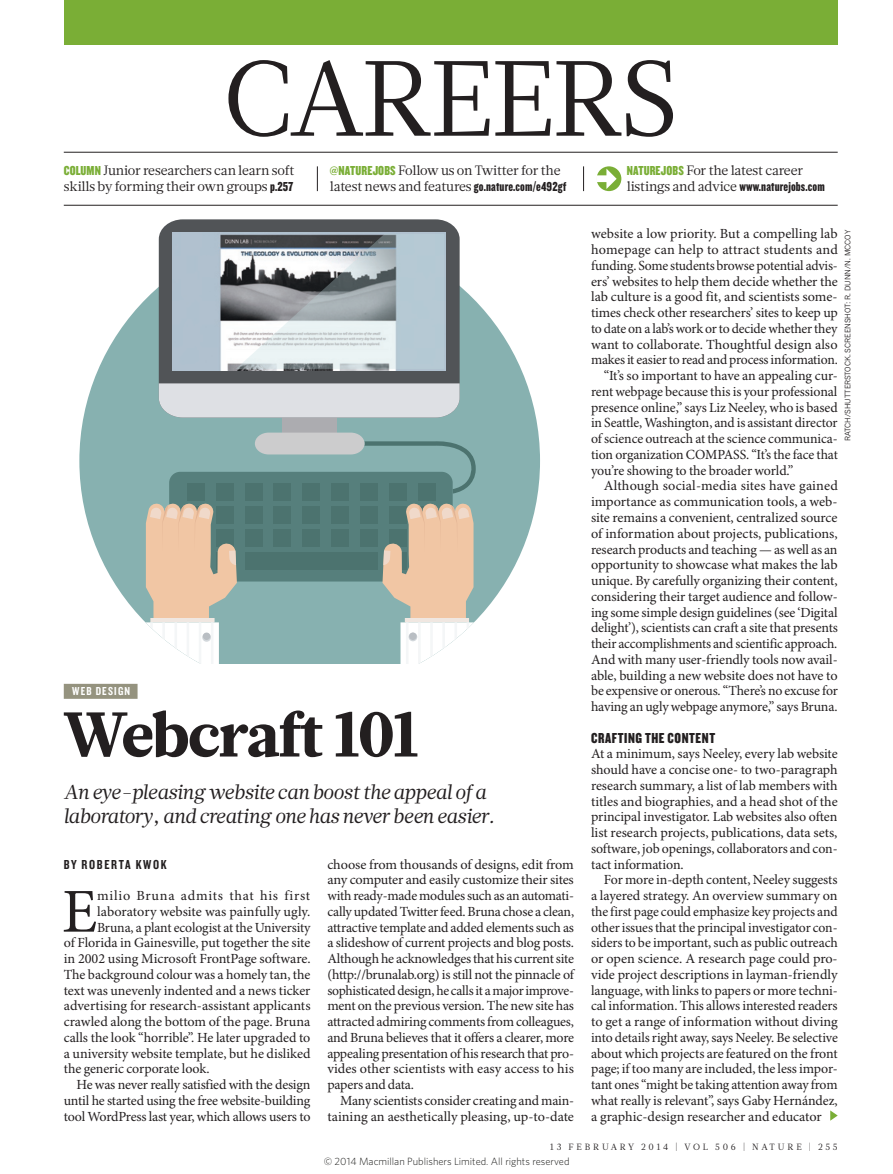
<style>
.page{position:relative;width:893px;height:1174px;background:#fff}
.page>*{position:absolute;margin:0;border:0;box-sizing:border-box;transform-origin:0 0}
.SECTION_HEADING{font:106.5px "Glosa Math";letter-spacing:-.025em;color:#231f20}
.HEAD_42{font:900 63px "Glosa Math";letter-spacing:-.02em;color:#231f20}
.BODY_DROP_CAP{font:62.4px "Minion Pro";color:#231f20}
.INTRO{font:italic 20.25px/23.7px "Glosa Math";color:#231f20}
.CROSSHEAD{font:15px "Knockout 69 Full Liteweight";letter-spacing:.04em;color:#231f20}
.BODY_INDENT{font:13.95px/15.8px "Minion Pro";letter-spacing:-.01em;color:#231f20;text-align:justify}
.BODY_DROP_CAP-2{font:13.95px "Minion Pro";letter-spacing:-.005em;color:#231f20}
.BODY_1ST_PARA{font:13.95px/15.8px "Minion Pro";letter-spacing:-.01em;color:#231f20;text-align:justify}
.BODY_DROP_CAP-3{font:13.95px "Minion Pro";letter-spacing:.05em;color:#231f20}
.MINI_TOC_TEXT{font:13.5px/15.8px "Glosa Math";letter-spacing:-.01em;color:#231f20}
.AUTHOR_BYLINE{font:13.5px "Knockout 49 Liteweight";letter-spacing:.12em;color:#231f20}
.SUBJECT_STRAP{font:12px "Knockout 49 Liteweight";letter-spacing:.1em;color:#fff}
.t1{font:300 10.5px "Whitney";color:#1d1d1b}
.t2{font:9px "Glosa Math";letter-spacing:.3em;color:#231f20}
.PIC_CREDIT{font:7.5px "News Gothic MTOT";color:#231f20}
.s1{font-family:"Knockout 69 Full Liteweight";color:#7aae36}
.s2{font-family:"Knockout 69 Full Liteweight"}
</style>
<div class="page">
<div style="left:597px;top:166px;width:24px;height:25px;background:#7aae36;border-radius:50%"></div>
<div style="left:596px;top:175px;width:12px;height:7px;background:#fff"></div>
<svg style="left:606px;top:169px;width:11px;height:20px"></svg>
<svg style="left:830px;top:1110px;width:8px;height:10px"></svg>
<div style="left:64px;top:684px;width:74px;height:15px;background:#95937f"></div>
<svg style="left:79px;top:237px;width:461px;height:427px;fill:#87b1b0"></svg>
<div style="left:169px;top:472px;width:284px;height:109px;background:#567f7c;border-radius:11px"></div>
<div style="left:187px;top:483px;width:17px;height:17px;background:#4c736f"></div>
<div style="left:216px;top:483px;width:17px;height:17px;background:#4c736f"></div>
<div style="left:245px;top:483px;width:17px;height:17px;background:#4c736f"></div>
<div style="left:274px;top:483px;width:17px;height:17px;background:#4c736f"></div>
<div style="left:303px;top:483px;width:17px;height:17px;background:#4c736f"></div>
<div style="left:331px;top:483px;width:18px;height:17px;background:#4c736f"></div>
<div style="left:360px;top:483px;width:18px;height:17px;background:#4c736f"></div>
<div style="left:389px;top:483px;width:17px;height:17px;background:#4c736f"></div>
<div style="left:418px;top:483px;width:17px;height:17px;background:#4c736f"></div>
<div style="left:245px;top:506px;width:17px;height:18px;background:#4c736f"></div>
<div style="left:274px;top:506px;width:17px;height:18px;background:#4c736f"></div>
<div style="left:303px;top:506px;width:17px;height:18px;background:#4c736f"></div>
<div style="left:331px;top:506px;width:18px;height:18px;background:#4c736f"></div>
<div style="left:360px;top:506px;width:18px;height:18px;background:#4c736f"></div>
<div style="left:245px;top:529px;width:17px;height:18px;background:#4c736f"></div>
<div style="left:274px;top:529px;width:17px;height:18px;background:#4c736f"></div>
<div style="left:303px;top:529px;width:17px;height:18px;background:#4c736f"></div>
<div style="left:331px;top:529px;width:18px;height:18px;background:#4c736f"></div>
<div style="left:360px;top:529px;width:18px;height:18px;background:#4c736f"></div>
<div style="left:245px;top:552px;width:133px;height:18px;background:#4c736f"></div>
<svg style="left:146px;top:503px;width:91px;height:161px"></svg>
<svg style="left:382px;top:503px;width:92px;height:161px"></svg>
<div style="left:282px;top:411px;width:55px;height:27px;background:#acacb0"></div>
<svg style="left:255px;top:432px;width:221px;height:61px"></svg>
<svg style="left:159px;top:219px;width:300px;height:15px;background:#686c70"></svg>
<div style="left:409px;top:632px;width:8px;height:9px;background:#d3d8dc;border-radius:50%"></div>
<svg style="left:202px;top:633px;width:9px;height:9px"></svg>
<div style="left:409px;top:632px;width:8px;height:8px;background:#b9bec3;border-radius:50%"></div>
<div style="left:203px;top:632px;width:7px;height:8px;background:#b9bec3;border-radius:50%"></div>
<svg style="left:159px;top:234px;width:301px;height:183px;background:#a8b0b6"></svg>
<div style="left:64px;top:0;width:774px;height:45px;background:#7aae36"></div>
<hr style="left:64px;top:152px;width:774px;height:1px;background:#231f20">
<hr style="left:64px;top:205px;width:774px;height:1px;background:#231f20">
<svg style="left:317px;top:166px;width:1px;height:25px"></svg>
<svg style="left:583px;top:166px;width:1px;height:25px"></svg>
<p class="SECTION_HEADING" style="left:223px;top:29px;width:457px">CAREERS</p>
<p class="MINI_TOC_TEXT" style="left:64px;top:163px;width:232px"><span class="s1">COLUMN</span> Junior researchers can learn soft skills by forming their own groups <span class="s2">p.257</span></p>
<p class="MINI_TOC_TEXT" style="left:330px;top:163px;width:238px"><span class="s1">@NATUREJOBS</span> Follow us on Twitter for the latest news and features <span class="s2">go.nature.com/e492gf</span></p>
<p class="SUBJECT_STRAP" style="left:72px;top:683px;width:59px">WEB DESIGN</p>
<p class="HEAD_42" style="left:64px;top:693px;width:357px">Webcraft 101</p>
<p class="INTRO" style="left:64px;top:780px;width:433px">An eye-pleasing website can boost the appeal of a laboratory, and creating one has never been easier.</p>
<p class="AUTHOR_BYLINE" style="left:64px;top:855px;width:104px">BY ROBERTA KWOK</p>
<p class="BODY_DROP_CAP" style="left:62px;top:874px;width:37px">E</p>
<p class="BODY_DROP_CAP-3" style="left:97px;top:887px;width:215px">milio Bruna admits that his first</p>
<p class="BODY_DROP_CAP-2" style="left:97px;top:903px;width:215px">laboratory website was painfully ugly.</p>
<p class="BODY_DROP_CAP-2" style="left:97px;top:918px;width:215px">Bruna, a plant ecologist at the University</p>
<p class="BODY_DROP_CAP-2" style="left:64px;top:934px;width:248px">of Florida in Gainesville, put together the site</p>
<p class="BODY_DROP_CAP-2" style="left:64px;top:950px;width:248px">in 2002 using Microsoft FrontPage software.</p>
<p class="BODY_DROP_CAP-2" style="left:64px;top:966px;width:248px">The background colour was a homely tan, the</p>
<p class="BODY_DROP_CAP-2" style="left:64px;top:981px;width:248px">text was unevenly indented and a news ticker</p>
<p class="BODY_DROP_CAP-2" style="left:64px;top:997px;width:248px">advertising for research-assistant applicants</p>
<p class="BODY_DROP_CAP-2" style="left:64px;top:1013px;width:248px">crawled along the bottom of the page. Bruna</p>
<p class="BODY_DROP_CAP-2" style="left:64px;top:1029px;width:248px">calls the look “horrible”. He later upgraded to</p>
<p class="BODY_DROP_CAP-2" style="left:64px;top:1044px;width:248px">a university website template, but he disliked</p>
<p class="BODY_DROP_CAP-2" style="left:64px;top:1060px;width:147px">the generic corporate look.</p>
<p class="BODY_INDENT" style="left:64px;top:1077px;width:248px;text-indent:13px">He was never really satisfied with the design until he started using the free website-building tool WordPress last year, which allows users to</p>
<p class="BODY_INDENT" style="left:327px;top:857px;width:248px">choose from thousands of designs, edit from any computer and easily customize their sites with ready-made modules such as an automati&shy;cally updated Twitter feed. Bruna chose a clean, attractive template and added elements such as a slideshow of current projects and blog posts.<br>Although he acknowledges that his current site (http://brunalab.org) is still not the pinnacle of sophisticated design, he calls it a major improve&shy;ment on the previous version. The new site has attracted admiring comments from colleagues, and Bruna believes that it offers a clearer, more appealing presentation of his research that pro&shy;vides other scientists with easy access to his papers and data.</p>
<p class="BODY_INDENT" style="left:327px;top:1093px;width:248px;text-align:right">Many scientists consider creating and main&shy;taining an aesthetically pleasing, up-to-date</p>
<p class="MINI_TOC_TEXT" style="left:627px;top:163px;width:199px"><span class="s1">NATUREJOBS</span> For the latest career listings and advice <span class="s2">www.naturejobs.com</span></p>
<p class="BODY_INDENT" style="left:591px;top:227px;width:248px">website a low priority. But a compelling lab homepage can help to attract students and funding. Some students browse potential advis&shy;ers’ websites to help them decide whether the lab culture is a good fit, and scientists some&shy;times check other researchers’ sites to keep up to date on a lab’s work or to decide whether they want to collaborate. Thoughtful design also makes it easier to read and process information.</p>
<p class="BODY_INDENT" style="left:591px;top:368px;width:248px;text-indent:13px">“It’s so important to have an appealing cur&shy;rent webpage because this is your professional presence online,” says Liz Neeley, who is based in Seattle, Washington, and is assistant director of science outreach at the science communica&shy;tion organization COMPASS. “It’s the face that you’re showing to the broader world.”</p>
<p class="BODY_INDENT" style="left:591px;top:479px;width:248px;text-indent:13px">Although social-media sites have gained importance as communication tools, a web&shy;site remains a convenient, centralized source of information about projects, publications, research products and teaching — as well as an opportunity to showcase what makes the lab unique. By carefully organizing their content, considering their target audience and follow&shy;ing some simple design guidelines (see ‘Digital delight’), scientists can craft a site that presents their accomplishments and scientific approach.<br>And with many user-friendly tools now avail&shy;able, building a new website does not have to be expensive or onerous. “There’s no excuse for having an ugly webpage anymore,” says Bruna.</p>
<p class="CROSSHEAD" style="left:591px;top:728px;width:126px">CRAFTING THE CONTENT</p>
<p class="BODY_1ST_PARA" style="left:591px;top:746px;width:248px">At a minimum, says Neeley, every lab website should have a concise one- to two-paragraph research summary, a list of lab members with titles and biographies, and a head shot of the principal investigator. Lab websites also often list research projects, publications, data sets, software, job openings, collaborators and con&shy;tact information.</p>
<p class="BODY_INDENT" style="left:591px;top:872px;width:248px;text-indent:13px">For more in-depth content, Neeley suggests a layered strategy. An overview summary on the first page could emphasize key projects and other issues that the principal investigator con&shy;siders to be important, such as public outreach or open science. A research page could pro&shy;vide project descriptions in layman-friendly language, with links to papers or more techni&shy;cal information. This allows interested readers to get a range of information without diving into details right away, says Neeley. Be selective about which projects are featured on the front page; if too many are included, the less impor&shy;tant ones “might be taking attention away from what really is relevant”, says Gaby Hernández, a graphic-design researcher and educator</p>
<p class="PIC_CREDIT" style="left:843px;top:441px;width:212px;rotate:-90deg">RATCH/SHUTTERSTOCK. SCREENSHOT: R. DUNN/N. MCCOY</p>
<p class="t2" style="left:550px;top:1141px;width:289px">13 FEBRUARY 2014 | VOL 506 | NATURE | 255</p>
<p class="t1" style="left:324px;top:1154px;width:247px">© 2014 Macmillan Publishers Limited. All rights reserved</p>
</div>
